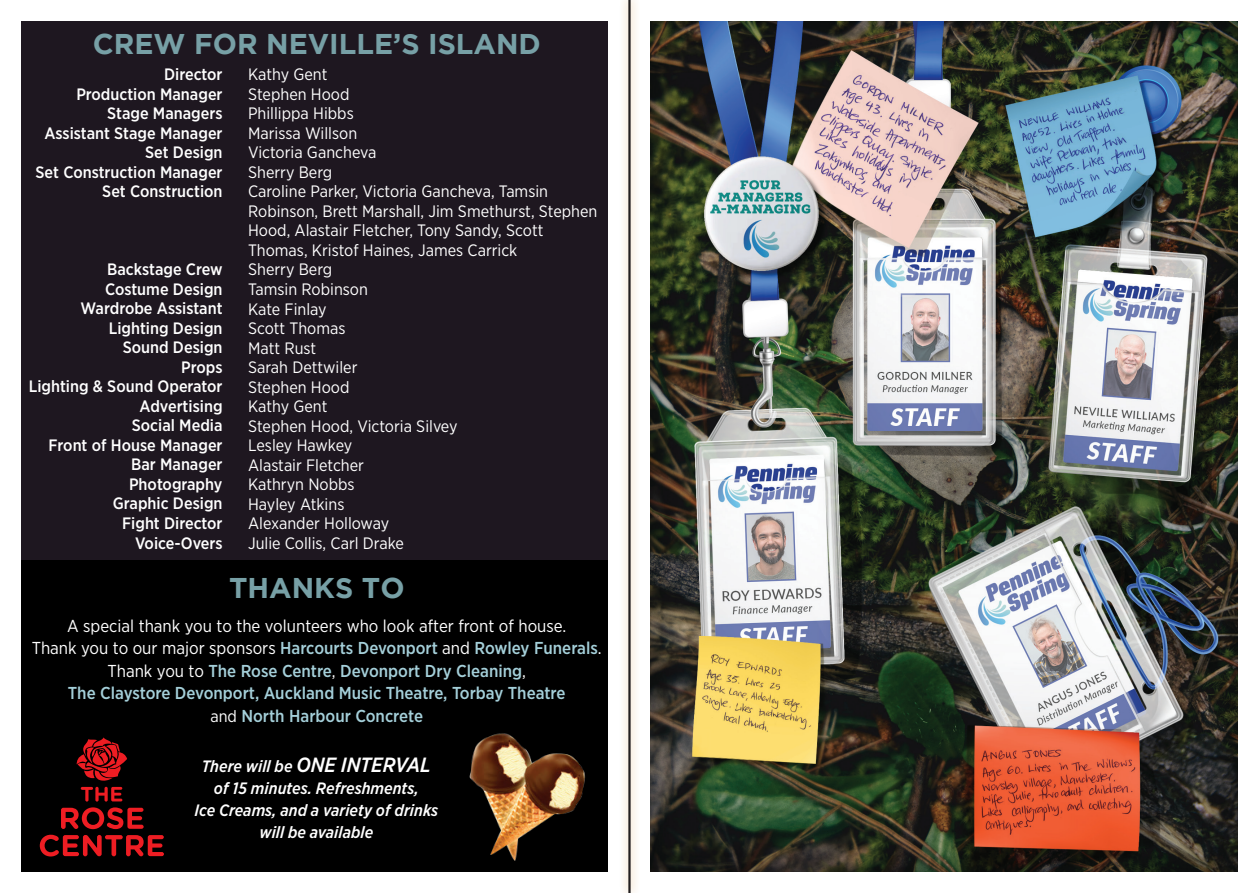
<style>
.page{position:relative;width:1259px;height:893px;background:#fff}
.page>*{position:absolute;margin:0;border:0;box-sizing:border-box;transform-origin:0 0}
.t1{font:700 28.5px "Gotham";color:#77a0a6}
.t2{font:500 17.25px/22.5px "Gotham Narrow";color:#a4cfd9;text-align:center}
.t3{font:16.5px/19.5px "Gotham Narrow";color:#fff}
.t4{font:500 16.5px/19.5px "Gotham Narrow";color:#fff;text-align:right}
.t5{font:italic 500 16.5px/21.9px "Gotham Narrow";color:#fff;text-align:center}
.s1{font-weight:400;color:#fff}
.s2{font-weight:400;font-size:16.5px;color:#fff}
.s3{font-size:20.55px}
</style>
<div class="page">
<div style="left:21px;top:21px;width:587px;height:851px;background:#1e1720"></div>
<div style="left:618px;top:0;width:22px;height:893px;background:#fcf8f2"></div>
<hr style="left:628px;top:0;width:2px;height:893px;background:#231f20">
<div style="left:21px;top:560px;width:587px;height:312px;background:#000"></div>
<svg style="left:77px;top:737px;width:50px;height:44px"></svg>
<svg style="left:40px;top:835px;width:124px;height:21px"></svg>
<svg style="left:61px;top:787px;width:83px;height:42px"></svg>
<img style="left:469px;top:733px;width:116px;height:128px">
<img style="left:651px;top:21px;width:586px;height:851px">
<h1 class="t1" style="left:93px;top:28px;width:449px">CREW FOR NEVILLE’S ISLAND</h1>
<p class="t4" style="left:36px;top:65px;width:188px">Director<br>Production Manager<br>Stage Managers<br>Assistant Stage Manager<br>Set Design<br>Set Construction Manager<br>Set Construction</p>
<p class="t3" style="left:248px;top:65px;width:351px">Kathy Gent<br>Stephen Hood<br>Phillippa Hibbs<br>Marissa Willson<br>Victoria Gancheva<br>Sherry Berg<br>Caroline Parker, Victoria Gancheva, Tamsin<br>Robinson, Brett Marshall, Jim Smethurst, Stephen<br>Hood, Alastair Fletcher, Tony Sandy, Scott<br>Thomas, Kristof Haines, James Carrick<br>Sherry Berg<br>Tamsin Robinson<br>Kate Finlay<br>Scott Thomas<br>Matt Rust<br>Sarah Dettwiler<br>Stephen Hood<br>Kathy Gent<br>Stephen Hood, Victoria Silvey<br>Lesley Hawkey<br>Alastair Fletcher<br>Kathryn Nobbs<br>Hayley Atkins<br>Alexander Holloway<br>Julie Collis, Carl Drake</p>
<h1 class="t1" style="left:229px;top:571px;width:177px">THANKS TO</h1>
<p class="t2" style="left:32px;top:614px;width:571px"><span class="s1">A special thank you to the volunteers who look after front of house.<br>Thank you to our major sponsors</span> Harcourts Devonport <span class="s1">and</span> Rowley Funerals<span class="s1">.<br>Thank you to</span> The Rose Centre<span class="s1">,</span> Devonport Dry Cleaning<span class="s1">,<br></span>The Claystore Devonport, Auckland Music Theatre, Torbay Theatre<br><span class="s2">and</span> North Harbour Concrete</p>
<p class="t5" style="left:195px;top:755px;width:245px">There will be <span class="s3">ONE INTERVAL </span>of 15 minutes. Refreshments,<br>Ice Creams, and a variety of drinks will be available</p>
<p class="t4" style="left:29px;top:260px;width:195px">Backstage Crew<br>Costume Design<br>Wardrobe Assistant<br>Lighting Design<br>Sound Design<br>Props<br>Lighting &amp; Sound Operator<br>Advertising<br>Social Media<br>Front of House Manager<br>Bar Manager<br>Photography<br>Graphic Design<br>Fight Director<br>Voice-Overs</p>
</div>
